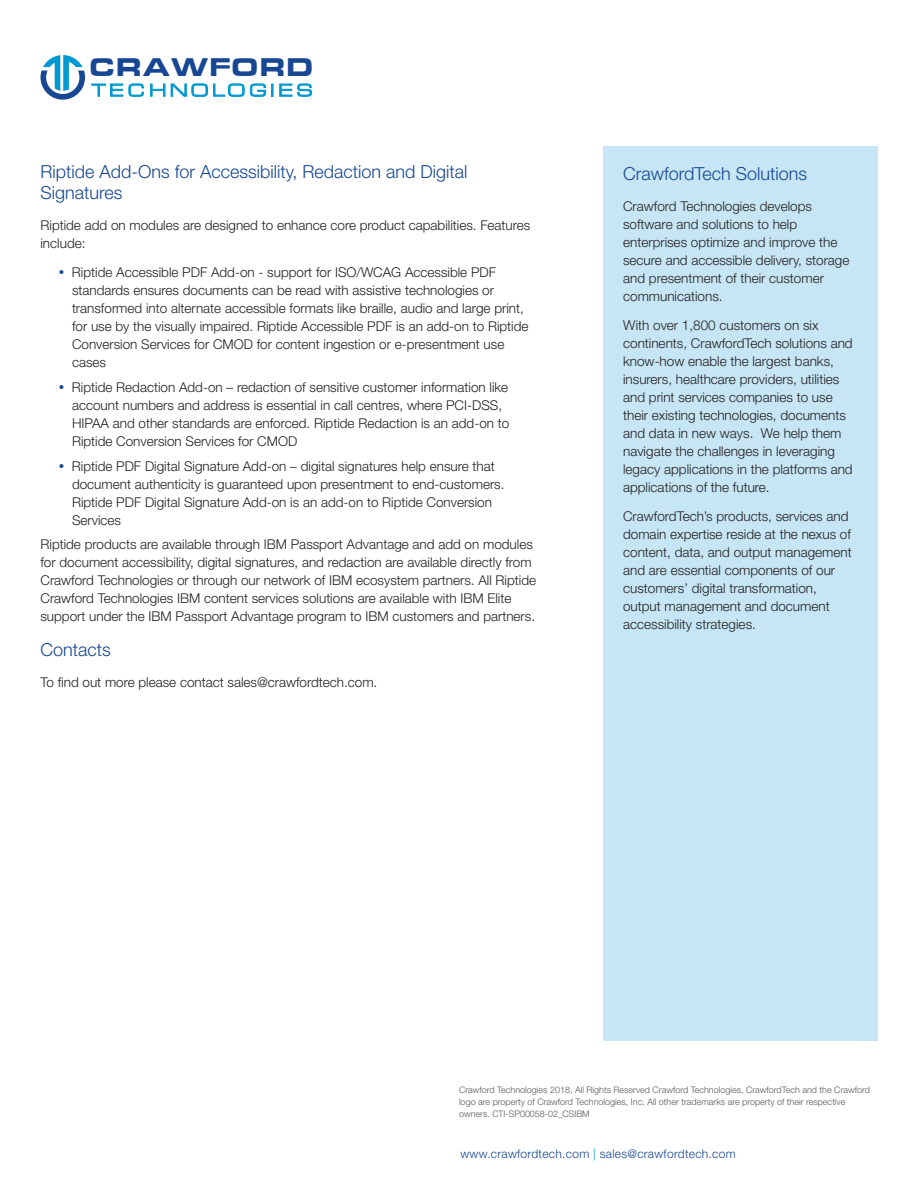
<style>
.page{position:relative;width:918px;height:1188px;background:#fff}
.page>*{position:absolute;margin:0;border:0;box-sizing:border-box;transform-origin:0 0}
.Image{font:900 26.4px "Eurostile Extended";color:#174792}
.BodyHeaders__H2{font:300 18px/21px "Helvetica Neue LT Std";color:#174792}
.SideBarHeader__H2{font:300 18px "Helvetica Neue LT Std";color:#174792}
.Base{font:300 13.5px/18px "Helvetica Neue LT Std";color:#231f20}
.Body_Text_9_12_black{font:300 13.5px/18px "Helvetica Neue LT Std";color:#231f20}
.Base-2{font:300 12px "Helvetica Neue LT Std";letter-spacing:.025em;color:#174792}
.Address_line{font:300 9px/12px "Helvetica Neue LT Std";color:#57585a}
.s1{color:#0099d1}
</style>
<div class="page">
<div style="left:603px;top:147px;width:274px;height:894px;background:#c6e6f5"></div>
<svg style="left:40px;top:55px;width:45px;height:45px"></svg>
<svg style="left:91px;top:83px;width:53px;height:14px"></svg>
<svg style="left:150px;top:83px;width:123px;height:14px"></svg>
<svg style="left:279px;top:83px;width:33px;height:14px"></svg>
<p class="Image" style="left:89px;top:53px;width:226px">CRAWFORD</p>
<h2 class="BodyHeaders__H2" style="left:40px;top:161px;width:429px">Riptide Add-Ons for Accessibility, Redaction and Digital<br>Signatures</h2>
<p class="Body_Text_9_12_black" style="left:40px;top:216px;width:491px">Riptide add on modules are designed to enhance core product capabilities. Features include:</p>
<p class="Base" style="left:72px;top:263px;width:458px">Riptide Accessible PDF Add-on - support for ISO/WCAG Accessible PDF standards ensures documents can be read with assistive technologies or transformed into alternate accessible formats like braille, audio and large print, for use by the visually impaired. Riptide Accessible PDF is an add-on to Riptide Conversion Services for CMOD for content ingestion or e-presentment use cases</p>
<p class="Base" style="left:72px;top:378px;width:439px">Riptide Redaction Add-on – redaction of sensitive customer information like account numbers and address is essential in call centres, where PCI-DSS, HIPAA and other standards are enforced. Riptide Redaction is an add-on to Riptide Conversion Services for CMOD</p>
<p class="Base" style="left:72px;top:457px;width:434px">Riptide PDF Digital Signature Add-on – digital signatures help ensure that document authenticity is guaranteed upon presentment to end-customers.<br>Riptide PDF Digital Signature Add-on is an add-on to Riptide Conversion Services</p>
<p class="Base" style="left:40px;top:535px;width:497px">Riptide products are available through IBM Passport Advantage and add on modules for document accessibility, digital signatures, and redaction are available directly from Crawford Technologies or through our network of IBM ecosystem partners. All Riptide Crawford Technologies IBM content services solutions are available with IBM Elite support under the IBM Passport Advantage program to IBM customers and partners.</p>
<h2 class="BodyHeaders__H2" style="left:40px;top:639px;width:72px">Contacts</h2>
<p class="Base" style="left:40px;top:673px;width:338px">To find out more please contact sales@crawfordtech.com.</p>
<h2 class="SideBarHeader__H2" style="left:623px;top:162px;width:186px">CrawfordTech Solutions</h2>
<p class="Body_Text_9_12_black" style="left:623px;top:197px;width:228px">Crawford Technologies develops software and solutions to help enterprises optimize and improve the secure and accessible delivery, storage and presentment of their customer communications.</p>
<p class="Body_Text_9_12_black" style="left:623px;top:316px;width:231px">With over 1,800 customers on six continents, CrawfordTech solutions and know-how enable the largest banks, insurers, healthcare providers, utilities and print services companies to use their existing technologies, documents and data in new ways. We help them navigate the challenges in leveraging legacy applications in the platforms and applications of the future.</p>
<p class="Body_Text_9_12_black" style="left:623px;top:507px;width:230px">CrawfordTech’s products, services and domain expertise reside at the nexus of content, data, and output management and are essential components of our customers’ digital transformation, output management and document accessibility strategies.</p>
<p class="Address_line" style="left:459px;top:1083px;width:413px">Crawford Technologies 2018, All Rights Reserved Crawford Technologies, CrawfordTech and the Crawford logo are property of Crawford Technologies, Inc. All other trademarks are property of their respective owners. CTI-SP00058-02_CSIBM</p>
<p class="Base-2" style="left:460px;top:1147px;width:277px">www.crawfordtech.com <span class="s1">|</span> sales@crawfordtech.com</p>
</div>
